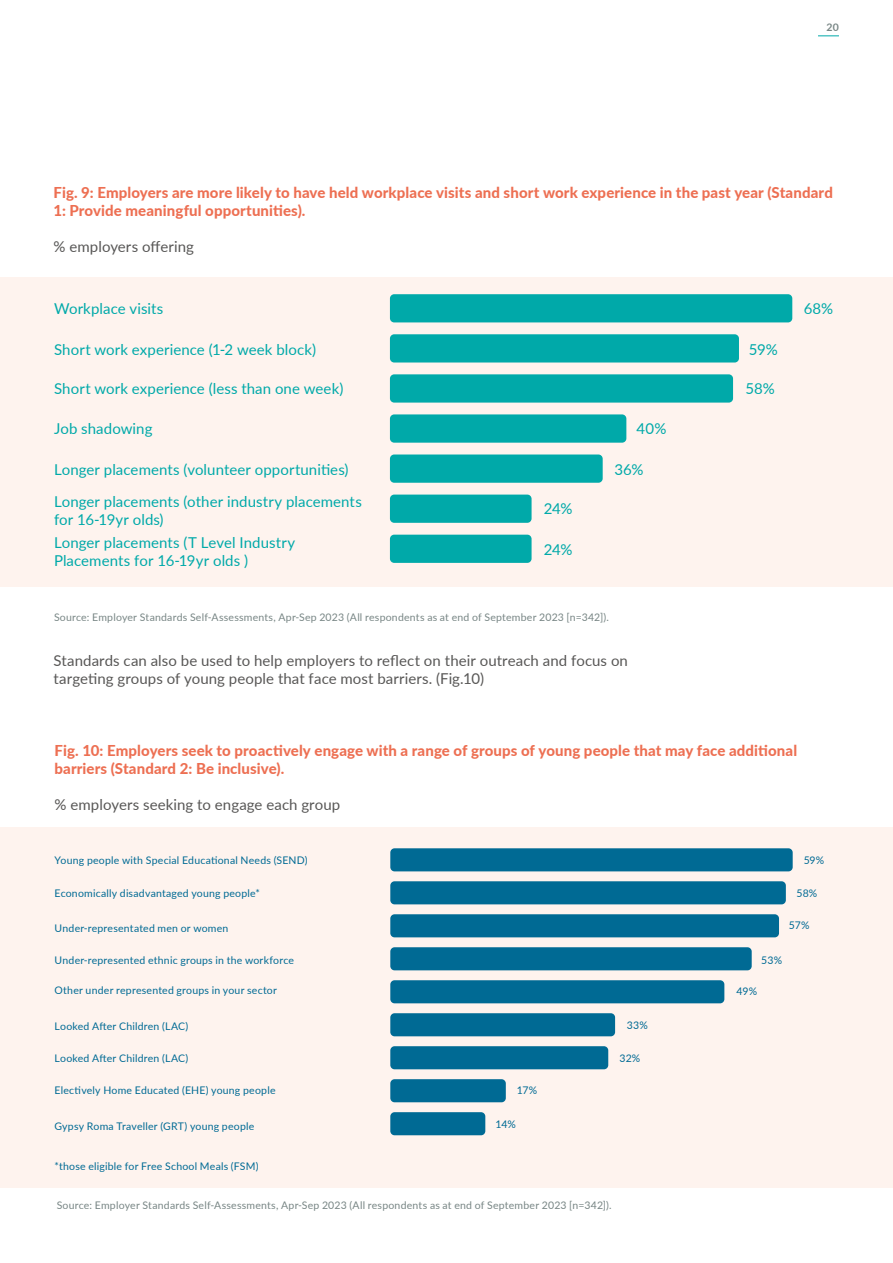
<style>
.page{position:relative;width:893px;height:1263px;background:#fff}
.page>*{position:absolute;margin:0;border:0;box-sizing:border-box;transform-origin:0 0}
.t1{font:15px/18px "Lato";letter-spacing:.005em;color:#00a9a9}
.t2{font:800 15px/18px "Lato";letter-spacing:.01em;color:#ed6f52}
.t3{font:15px/18px "Lato";letter-spacing:.005em;color:#585756}
.t4{font:10.5px "Lato";letter-spacing:.02em;color:#006a94}
.t5{font:10.5px "Lato";letter-spacing:.02em;color:#788685}
.t6{font:700 10.5px "Lato";color:#788685}
</style>
<div class="page">
<svg style="left:818px;top:35px;width:21px;height:1px"></svg>
<div style="left:1px;top:277px;width:892px;height:310px;background:#fef3ee"></div>
<div style="left:1px;top:828px;width:892px;height:360px;background:#fef3ee"></div>
<div style="left:390px;top:294px;width:402px;height:28px;background:#00a9a9;border-radius:4px"></div>
<div style="left:390px;top:334px;width:349px;height:28px;background:#00a9a9;border-radius:4px"></div>
<div style="left:390px;top:374px;width:343px;height:29px;background:#00a9a9;border-radius:4px"></div>
<div style="left:390px;top:414px;width:236px;height:29px;background:#00a9a9;border-radius:4px"></div>
<div style="left:390px;top:454px;width:213px;height:29px;background:#00a9a9;border-radius:4px"></div>
<div style="left:390px;top:495px;width:142px;height:28px;background:#00a9a9;border-radius:4px"></div>
<div style="left:390px;top:535px;width:142px;height:28px;background:#00a9a9;border-radius:4px"></div>
<div style="left:390px;top:848px;width:403px;height:23px;background:#006a94;border-radius:4px"></div>
<div style="left:390px;top:881px;width:396px;height:23px;background:#006a94;border-radius:4px"></div>
<div style="left:390px;top:914px;width:389px;height:23px;background:#006a94;border-radius:4px"></div>
<div style="left:390px;top:947px;width:362px;height:23px;background:#006a94;border-radius:4px"></div>
<div style="left:390px;top:980px;width:334px;height:23px;background:#006a94;border-radius:4px"></div>
<div style="left:390px;top:1013px;width:225px;height:23px;background:#006a94;border-radius:4px"></div>
<div style="left:390px;top:1046px;width:218px;height:23px;background:#006a94;border-radius:4px"></div>
<div style="left:390px;top:1079px;width:116px;height:23px;background:#006a94;border-radius:4px"></div>
<div style="left:390px;top:1112px;width:95px;height:23px;background:#006a94;border-radius:4px"></div>
<p class="t6" style="left:826px;top:20px;width:14px">20</p>
<h1 class="t2" style="left:54px;top:183px;width:781px">Fig. 9: Employers are more likely to have held workplace visits and short work experience in the past year (Standard<br>1: Provide meaningful opportunities).</h1>
<h1 class="t3" style="left:54px;top:237px;width:142px">% employers offering</h1>
<h1 class="t1" style="left:54px;top:299px;width:111px">Workplace visits</h1>
<h1 class="t1" style="left:54px;top:340px;width:264px">Short work experience (1-2 week block)</h1>
<h1 class="t1" style="left:749px;top:340px;width:30px">59%</h1>
<h1 class="t1" style="left:54px;top:379px;width:291px">Short work experience (less than one week)</h1>
<h1 class="t1" style="left:745px;top:379px;width:31px">58%</h1>
<h1 class="t1" style="left:54px;top:418px;width:100px">Job shadowing</h1>
<h1 class="t1" style="left:637px;top:418px;width:31px">40%</h1>
<h1 class="t1" style="left:54px;top:459px;width:296px">Longer placements (volunteer opportunities)</h1>
<h1 class="t1" style="left:614px;top:459px;width:31px">36%</h1>
<h1 class="t1" style="left:544px;top:499px;width:30px">24%</h1>
<h1 class="t1" style="left:544px;top:540px;width:30px">24%</h1>
<h1 class="t1" style="left:54px;top:492px;width:309px">Longer placements (other industry placements for 16-19yr olds)</h1>
<h1 class="t1" style="left:54px;top:533px;width:243px">Longer placements (T Level Industry<br>Placements for 16-19yr olds )</h1>
<p class="t5" style="left:54px;top:609px;width:556px">Source: Employer Standards Self-Assessments, Apr-Sep 2023 (All respondents as at end of September 2023 [n=342]).</p>
<h1 class="t3" style="left:54px;top:651px;width:576px">Standards can also be used to help employers to reflect on their outreach and focus on targeting groups of young people that face most barriers. (Fig.10)</h1>
<h1 class="t1" style="left:804px;top:299px;width:31px">68%</h1>
<h1 class="t2" style="left:55px;top:741px;width:744px">Fig. 10: Employers seek to proactively engage with a range of groups of young people that may face additional barriers (Standard 2: Be inclusive).</h1>
<h1 class="t3" style="left:55px;top:795px;width:287px">% employers seeking to engage each group</h1>
<p class="t4" style="left:55px;top:853px;width:255px">Young people with Special Educational Needs (SEND)</p>
<p class="t4" style="left:804px;top:853px;width:22px">59%</p>
<p class="t4" style="left:796px;top:885px;width:22px">58%</p>
<p class="t4" style="left:789px;top:917px;width:22px">57%</p>
<p class="t4" style="left:761px;top:952px;width:22px">53%</p>
<p class="t4" style="left:736px;top:984px;width:22px">49%</p>
<p class="t4" style="left:627px;top:1018px;width:22px">33%</p>
<p class="t4" style="left:620px;top:1051px;width:22px">32%</p>
<p class="t4" style="left:517px;top:1082px;width:22px">17%</p>
<p class="t4" style="left:496px;top:1116px;width:22px">14%</p>
<p class="t4" style="left:55px;top:885px;width:207px">Economically disadvantaged young people*</p>
<p class="t4" style="left:55px;top:920px;width:175px">Under-representated men or women</p>
<p class="t4" style="left:55px;top:952px;width:241px">Under-represented ethnic groups in the workforce</p>
<p class="t4" style="left:55px;top:983px;width:224px">Other under represented groups in your sector</p>
<p class="t4" style="left:55px;top:1019px;width:135px">Looked After Children (LAC)</p>
<p class="t4" style="left:55px;top:1051px;width:135px">Looked After Children (LAC)</p>
<p class="t4" style="left:55px;top:1082px;width:222px">Electively Home Educated (EHE) young people</p>
<p class="t4" style="left:55px;top:1118px;width:201px">Gypsy Roma Traveller (GRT) young people</p>
<p class="t4" style="left:55px;top:1159px;width:205px">*those eligible for Free School Meals (FSM)</p>
<p class="t5" style="left:57px;top:1198px;width:556px">Source: Employer Standards Self-Assessments, Apr-Sep 2023 (All respondents as at end of September 2023 [n=342]).</p>
</div>
